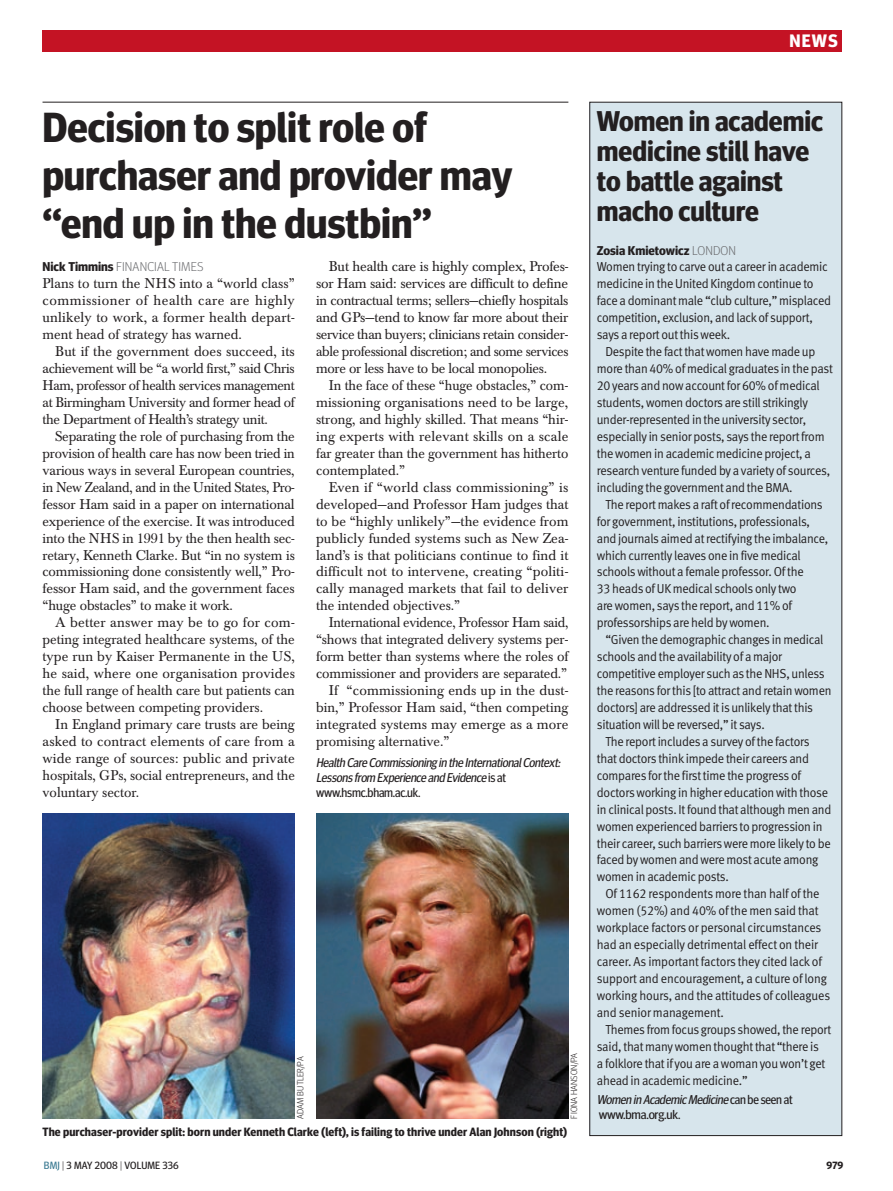
<style>
.page{position:relative;width:893px;height:1191px;background:#fff}
.page>*{position:absolute;margin:0;border:0;box-sizing:border-box;transform-origin:0 0}
.news_head_28bold{font:700 42px/48px "Meta Headline OT";color:#231f20}
.news_head_19bold{font:700 28.5px/30px "Meta Headline OT";color:#231f20}
.t1{font:700 18px "Meta Headline OT";color:#fff}
.news_body_3colm_ind{font:13.95px/17px "Baskerville BE";letter-spacing:-.005em;color:#231f20;text-align:justify}
.news_body_3colm_ind-2{font:13.95px/17px "Baskerville BE";letter-spacing:-.005em;color:#231f20;text-align:justify;scale:.96 1}
.news_body_3colm{font:13.95px/17px "Baskerville BE";color:#231f20;text-align:justify}
.news_sans_text__BOX{font:13.05px/17px "Meta Normal LF";letter-spacing:-.02em;color:#231f20;scale:.95 1}
.news_InBrief_text{font:italic 12.75px/15px "Meta Headline OT";letter-spacing:-.035em;color:#231f20;scale:.95 1}
.news_InBrief_text-2{font:12.75px/15px "Meta Headline OT";letter-spacing:-.015em;color:#231f20;scale:.95 1}
.news_byline{font:300 12.75px "Meta Headline OT";letter-spacing:.01em;color:#6c6d70}
.news_byline-2{font:700 12.75px "Meta Headline OT";color:#231f20}
.picture_caption{font:700 12px "Meta Headline OT";letter-spacing:.01em;color:#231f20}
.t2{font:10.5px "Meta Headline OT";color:#231f20}
.t3{font:700 10.5px "Meta Headline OT";color:#231f20}
.t4{font:300 9px "Meta Headline OT";letter-spacing:.015em;color:#231f20}
.s1{font-weight:700;color:#231f20}
.s2{font-style:normal}
.s3{font-weight:300;color:#6c6d70}
.s4{font-style:italic}
.s5{color:#3c7b93}
.s6{font-weight:300}
</style>
<div class="page">
<div style="left:590px;top:102px;width:252px;height:1033px;background:#d7e5ec"></div>
<div style="left:43px;top:30px;width:799px;height:21px;background:#c41324"></div>
<hr style="left:43px;top:102px;width:525px;height:1px;background:#231f20">
<img style="left:316px;top:813px;width:252px;height:305px">
<img style="left:43px;top:813px;width:252px;height:305px">
<p class="t1" style="left:789px;top:30px;width:50px">NEWS</p>
<p class="news_head_28bold" style="left:43px;top:102px;width:471px">Decision to split role of purchaser and provider may “end up in the dustbin”</p>
<p class="news_byline" style="left:43px;top:259px;width:163px"><span class="s1">Nick Timmins</span> FINANCIAL TIMES</p>
<p class="news_body_3colm" style="left:43px;top:275px;width:254px">Plans to turn the NHS into a “world class” commissioner of health care are highly unlikely to work, a former health depart&shy;ment head of strategy has warned.</p>
<p class="news_body_3colm_ind" style="left:43px;top:343px;width:254px;text-indent:13px">But if the government does succeed, its achievement will be “a world first,” said Chris Ham, professor of health services management at Birmingham University and former head of the Department of Health’s strategy unit.</p>
<p class="news_body_3colm_ind" style="left:43px;top:428px;width:254px;text-indent:13px">Separating the role of purchasing from the provision of health care has now been tried in various ways in several European countries, in New Zealand, and in the United States, Pro&shy;fessor Ham said in a paper on international experience of the exercise. It was introduced into the NHS in 1991 by the then health sec&shy;retary, Kenneth Clarke. But “in no system is commissioning done consistently well,” Pro&shy;fessor Ham said, and the government faces “huge obstacles” to make it work.</p>
<p class="news_body_3colm_ind" style="left:43px;top:614px;width:254px;text-indent:13px">A better answer may be to go for com&shy;peting integrated healthcare systems, of the type run by Kaiser Permanente in the US, he said, where one organisation provides the full range of health care but patients can choose between competing providers.</p>
<p class="news_body_3colm_ind" style="left:43px;top:716px;width:254px;text-indent:13px">In England primary care trusts are being asked to contract elements of care from a wide range of sources: public and private hospitals, GPs, social entrepreneurs, and the voluntary sector.</p>
<p class="news_body_3colm_ind" style="left:316px;top:259px;width:254px;text-indent:13px">But health care is highly complex, Profes&shy;sor Ham said: services are difficult to define in contractual terms; sellers—chiefly hospitals and GPs—tend to know far more about their service than buyers; clinicians retain consider&shy;able professional discretion; and some services more or less have to be local monopolies.</p>
<p class="news_body_3colm_ind" style="left:316px;top:377px;width:254px;text-indent:13px">In the face of these “huge obstacles,” com&shy;missioning organisations need to be large, strong, and highly skilled. That means “hir&shy;ing experts with relevant skills on a scale far greater than the government has hitherto contemplated.”</p>
<p class="news_body_3colm_ind" style="left:316px;top:479px;width:254px;text-indent:13px">Even if “world class commissioning” is developed—and Professor Ham judges that to be “highly unlikely”—the evidence from publicly funded systems such as New Zea&shy;land’s is that politicians continue to find it difficult not to intervene, creating “politi&shy;cally managed markets that fail to deliver the intended objectives.”</p>
<p class="news_body_3colm_ind-2" style="left:316px;top:614px;width:264px;text-indent:13px">International evidence, Professor Ham said, “shows that integrated delivery systems per&shy;form better than systems where the roles of commissioner and providers are separated.”</p>
<p class="news_body_3colm_ind" style="left:316px;top:682px;width:254px;text-indent:13px">If “commissioning ends up in the dust&shy;bin,” Professor Ham said, “then competing integrated systems may emerge as a more promising alternative.”</p>
<p class="news_InBrief_text" style="left:316px;top:755px;width:261px">Health Care Commissioning in the InternationalContext:<br>Lessonsfrom Experience and Evidence <span class="s2">i s a t www.hsmc.bham.ac.uk.</span></p>
<p class="t4" style="left:295px;top:1118px;width:63px;rotate:-90deg">ADAM BUTLER/PA</p>
<p class="t4" style="left:568px;top:1118px;width:67px;rotate:-90deg">FIONA HANSON/PA</p>
<p class="picture_caption" style="left:43px;top:1124px;width:526px">The purchaser-provider split: born under Kenneth Clarke (left), is failing to thrive under Alan Johnson (right)</p>
<p class="news_head_19bold" style="left:597px;top:105px;width:228px">Women in academic medicine still have to battle against macho culture</p>
<p class="news_byline-2" style="left:597px;top:242px;width:141px">Zosia Kmietowicz <span class="s3">LONDON</span></p>
<p class="news_sans_text__BOX" style="left:597px;top:258px;width:248px">Women trying to carve out a career in academic medicine in the United Kingdom continue to face a dominant male “club culture,” misplaced competition, exclusion, and lack of support, says a report out this week.</p>
<p class="news_sans_text__BOX" style="left:597px;top:343px;width:250px;text-indent:9px">Despite the fact that women have made up more than 40% of medical graduates in the past 20 years and now account for 60% of medical students, women doctors are still strikingly under-represented in the university sector, especially in senior posts, says the report from the women in academic medicine project, a research venture funded by a variety of sources, including the government and the BMA.</p>
<p class="news_sans_text__BOX" style="left:597px;top:495px;width:245px;text-indent:9px">The report makes a raft of recommendations for government, institutions, professionals, and journals aimed at rectifying the imbalance, which currently leaves one in five medical schools without a female professor. Of the<br>33 heads of UK medical schools only two<br>are women, says the report, and 11% of professorships are held by women.</p>
<p class="news_sans_text__BOX" style="left:597px;top:631px;width:248px;text-indent:9px">“Given the demographic changes in medical schools and the availability of a major competitive employer such as the NHS, unless the reasons for this [to attract and retain women doctors] are addressed it is unlikely that this situation will be reversed,” it says.</p>
<p class="news_sans_text__BOX" style="left:597px;top:732px;width:248px;text-indent:9px">The report includes a survey of the factors that doctors think impede their careers and compares for the first time the progress of doctors working in higher education with those in clinical posts. It found that although men and women experienced barriers to progression in their career, such barriers were more likely to be faced by women and were most acute among women in academic posts.</p>
<p class="news_sans_text__BOX" style="left:597px;top:885px;width:247px;text-indent:9px">Of 1162 respondents more than half of the women (52%) and 40% of the men said that workplace factors or personal circumstances had an especially detrimental effect on their career. As important factors they cited lack of support and encouragement, a culture of long working hours, and the attitudes of colleagues and senior management.</p>
<p class="news_sans_text__BOX" style="left:597px;top:1020px;width:248px;text-indent:9px">Themes from focus groups showed, the report said, that many women thought that “there is<br>a folklore that if you are a woman you won’t get ahead in academic medicine.”</p>
<p class="news_InBrief_text-2" style="left:597px;top:1091px;width:208px"><span class="s4">Women in AcademicMedicine</span> c a n b e s e e n a t www.bma.org.uk.</p>
<p class="t2" style="left:44px;top:1159px;width:136px"><span class="s5">BMJ</span> <span class="s6">|</span> 3 MAY 2008 <span class="s6">|</span> Volume 336</p>
<p class="t3" style="left:827px;top:1159px;width:18px">979</p>
</div>
